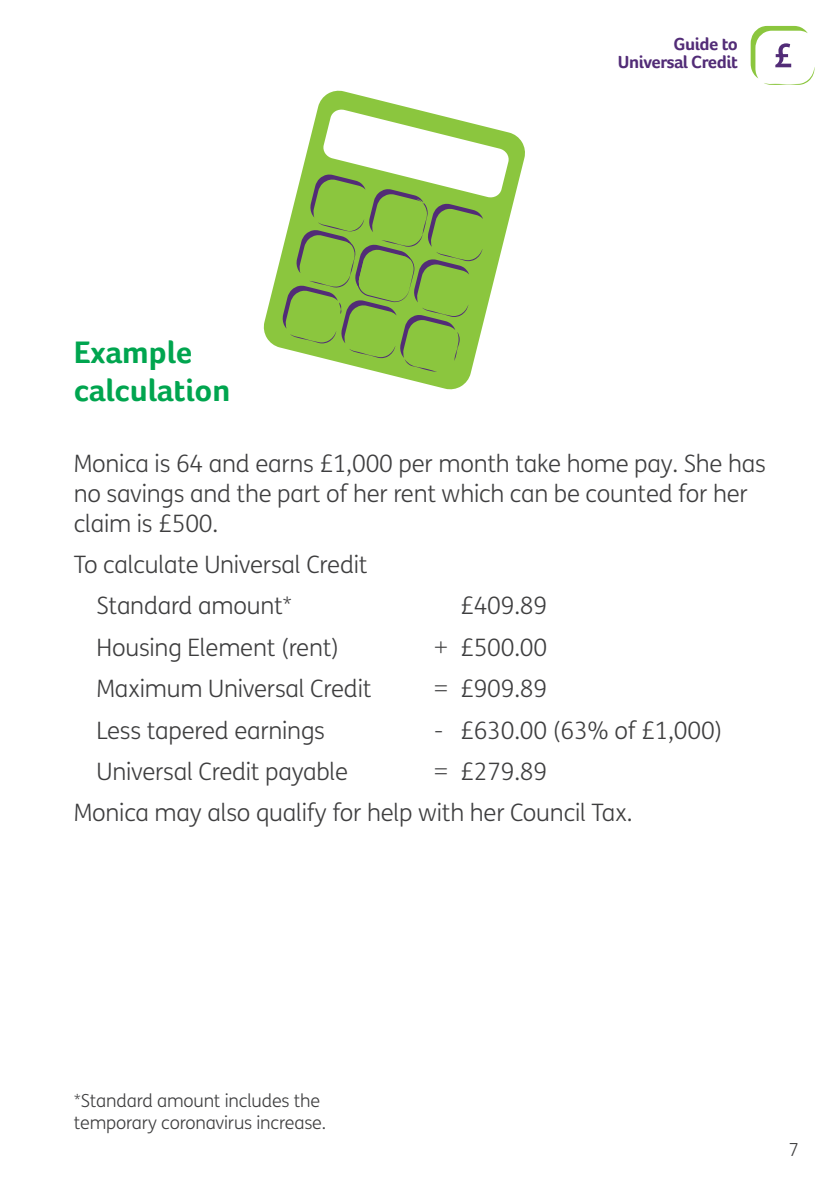
<style>
.page{position:relative;width:840px;height:1191px;background:#fff}
.page>*{position:absolute;margin:0;border:0;box-sizing:border-box;transform-origin:0 0}
.Subtitle{font:700 32px/38.4px "Foco Age UK";color:#00a54f}
.body{font:300 24px/30px "FS Me";letter-spacing:-.01em;color:#3e3e3f}
.footnote_info{font:300 18px/22px "FS Me";letter-spacing:-.01em;color:#3e3e3f}
.t1{font:700 18px/18px "Foco Age UK";letter-spacing:-.025em;color:#522c77;text-align:right}
</style>
<div class="page">
<svg style="left:750px;top:26px;width:64px;height:59px"></svg>
<svg style="left:263px;top:90px;width:262px;height:300px"></svg>
<svg style="left:282px;top:174px;width:200px;height:198px;background:#8ebc52"></svg>
<p class="t1" style="left:617px;top:35px;width:121px">Guide to<br>Universal Credit</p>
<p class="Subtitle" style="left:74px;top:333px;width:158px">Example calculation</p>
<p class="body" style="left:74px;top:447px;width:693px">Monica is 64 and earns £1,000 per month take home pay. She has no savings and the part of her rent which can be counted for her claim is £500.</p>
<p class="body" style="left:74px;top:549px;width:295px">To calculate Universal Credit</p>
<p class="body" style="left:96px;top:590px;width:197px">Standard amount*</p>
<p class="body" style="left:460px;top:590px;width:88px">£409.89</p>
<p class="body" style="left:96px;top:631px;width:244px">Housing Element (rent)</p>
<p class="body" style="left:434px;top:631px;width:114px">+ £500.00</p>
<p class="body" style="left:96px;top:673px;width:276px">Maximum Universal Credit</p>
<p class="body" style="left:434px;top:673px;width:114px">= £909.89</p>
<p class="body" style="left:96px;top:714px;width:230px">Less tapered earnings</p>
<p class="body" style="left:434px;top:714px;width:289px">- £630.00 (63% of £1,000)</p>
<p class="body" style="left:96px;top:756px;width:253px">Universal Credit payable</p>
<p class="body" style="left:434px;top:756px;width:114px">= £279.89</p>
<p class="body" style="left:74px;top:797px;width:560px">Monica may also qualify for help with her Council Tax.</p>
<p class="footnote_info" style="left:74px;top:1089px;width:254px">*Standard amount includes the temporary coronavirus increase.</p>
<p class="footnote_info" style="left:788px;top:1137px;width:12px">7</p>
</div>
